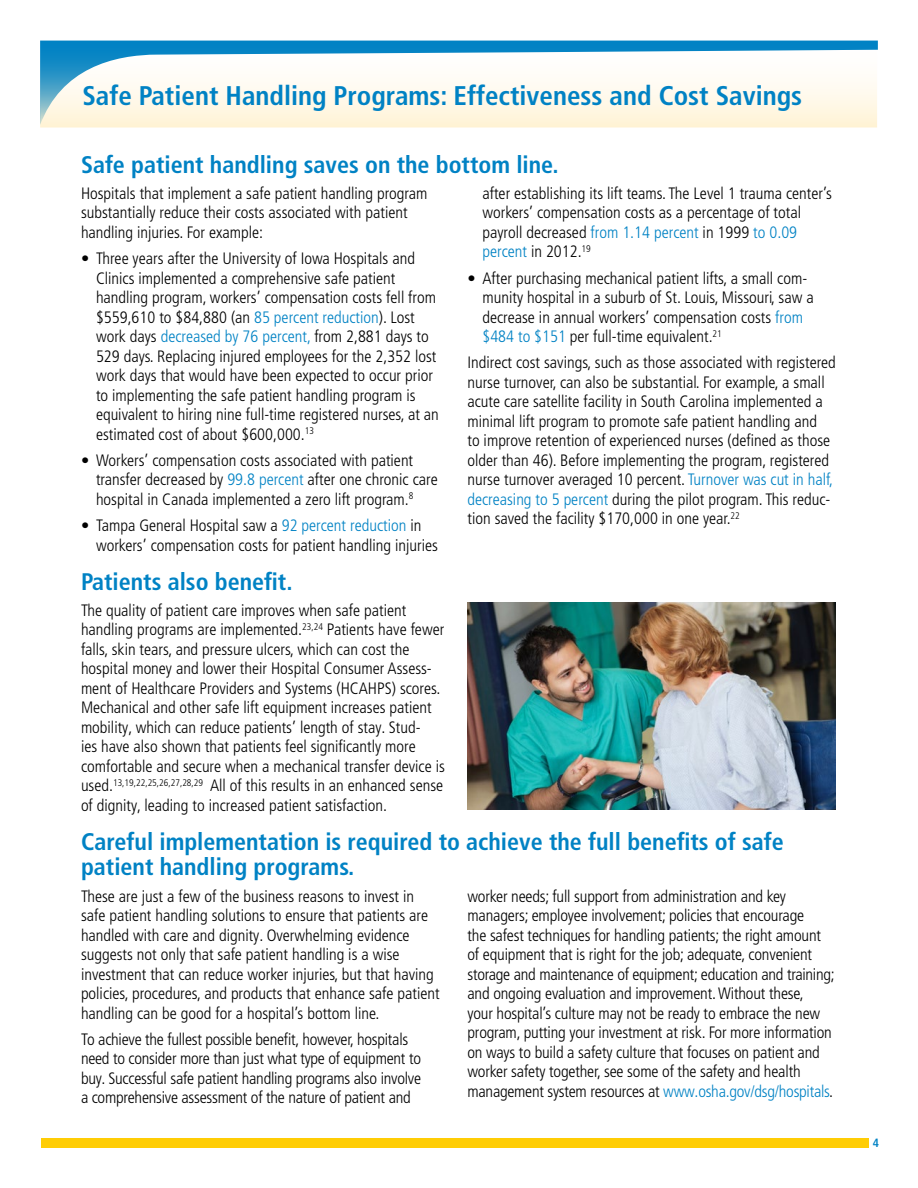
<style>
.page{position:relative;width:918px;height:1188px;background:#fff}
.page>*{position:absolute;margin:0;border:0;box-sizing:border-box;transform-origin:0 0}
.t1{font:700 condensed 27px "Frutiger LT Pro";color:#0082c4}
.Body_Subhead{font:700 condensed 24px/25.5px "Frutiger LT Pro";color:#0082c4}
.Regular_body_text{font:300 condensed 16.5px/19.5px "Frutiger LT Pro";color:#000}
.t2{font:700 condensed 12px "Frutiger LT Pro";color:#0082c4}
.s1{color:#0082c4}
</style>
<div class="page">
<div style="left:41px;top:1138px;width:827px;height:9px;background:#ffcd05"></div>
<svg style="left:40px;top:41px;width:837px;height:87px"></svg>
<img style="left:467px;top:603px;width:369px;height:206px">
<h1 class="t1" style="left:82px;top:79px;width:721px">Safe Patient Handling Programs: Effectiveness and Cost Savings</h1>
<p class="Body_Subhead" style="left:81px;top:151px;width:479px">Safe patient handling saves on the bottom line.</p>
<p class="Regular_body_text" style="left:81px;top:183px;width:348px">Hospitals that implement a safe patient handling program substantially reduce their costs associated with patient handling injuries. For example:</p>
<p class="Regular_body_text" style="left:96px;top:249px;width:344px;text-indent:-15px">• Three years after the University of Iowa Hospitals and Clinics implemented a comprehensive safe patient handling program, workers’ compensation costs fell from $559,610 to $84,880 (an <span class="s1">85 percent reduction</span>). Lost work days <span class="s1">decreased by 76 percent,</span> from 2,881 days to 529 days. Replacing injured employees for the 2,352 lost work days that would have been expected to occur prior to implementing the safe patient handling program is equivalent to hiring nine full-time registered nurses, at an estimated cost of about $600,000.<sup>13</sup></p>
<p class="Regular_body_text" style="left:96px;top:450px;width:343px;text-indent:-15px">• Workers’ compensation costs associated with patient transfer decreased by <span class="s1">99.8 percent</span> after one chronic care hospital in Canada implemented a zero lift program.<sup>8</sup></p>
<p class="Regular_body_text" style="left:96px;top:516px;width:343px;text-indent:-15px">• Tampa General Hospital saw a <span class="s1">92 percent reduction</span> in workers’ compensation costs for patient handling injuries</p>
<p class="Regular_body_text" style="left:482px;top:183px;width:351px">after establishing its lift teams. The Level 1 trauma center’s workers’ compensation costs as a percentage of total payroll decreased <span class="s1">from 1.14 percent</span> in 1999 <span class="s1">to 0.09 percent</span> in 2012.<sup>19</sup></p>
<p class="Regular_body_text" style="left:482px;top:268px;width:333px;text-indent:-15px">• After purchasing mechanical patient lifts, a small com&shy;munity hospital in a suburb of St. Louis, Missouri, saw a decrease in annual workers’ compensation costs <span class="s1">from $484 to $151</span> per full-time equivalent.<sup>21</sup></p>
<p class="Regular_body_text" style="left:467px;top:353px;width:370px">Indirect cost savings, such as those associated with registered nurse turnover, can also be substantial. For example, a small acute care satellite facility in South Carolina implemented a minimal lift program to promote safe patient handling and<br>to improve retention of experienced nurses (defined as those older than 46). Before implementing the program, registered nurse turnover averaged 10 percent. <span class="s1">Turnover was cut in half, decreasing to 5 percent</span> during the pilot program. This reduc&shy;tion saved the facility $170,000 in one year.<sup>22</sup></p>
<p class="Body_Subhead" style="left:81px;top:568px;width:213px">Patients also benefit.</p>
<p class="Regular_body_text" style="left:81px;top:600px;width:365px">The quality of patient care improves when safe patient handling programs are implemented.<sup>23,24</sup> Patients have fewer falls, skin tears, and pressure ulcers, which can cost the hospital money and lower their Hospital Consumer Assess&shy;ment of Healthcare Providers and Systems (HCAHPS) scores.<br>Mechanical and other safe lift equipment increases patient mobility, which can reduce patients’ length of stay. Stud-<br>ies have also shown that patients feel significantly more comfortable and secure when a mechanical transfer device is used.<sup>13,19,22,25,26,27,28,29</sup> All of this results in an enhanced sense of dignity, leading to increased patient satisfaction.</p>
<p class="Body_Subhead" style="left:81px;top:829px;width:704px">Careful implementation is required to achieve the full benefits of safe patient handling programs.</p>
<p class="Regular_body_text" style="left:81px;top:886px;width:360px">These are just a few of the business reasons to invest in safe patient handling solutions to ensure that patients are handled with care and dignity. Overwhelming evidence suggests not only that safe patient handling is a wise investment that can reduce worker injuries, but that having policies, procedures, and products that enhance safe patient handling can be good for a hospital’s bottom line.</p>
<p class="Regular_body_text" style="left:81px;top:1029px;width:342px">To achieve the fullest possible benefit, however, hospitals need to consider more than just what type of equipment to buy. Successful safe patient handling programs also involve a comprehensive assessment of the nature of patient and</p>
<p class="Regular_body_text" style="left:467px;top:886px;width:369px">worker needs; full support from administration and key managers; employee involvement; policies that encourage<br>the safest techniques for handling patients; the right amount of equipment that is right for the job; adequate, convenient storage and maintenance of equipment; education and training; and ongoing evaluation and improvement. Without these,<br>your hospital’s culture may not be ready to embrace the new program, putting your investment at risk. For more information on ways to build a safety culture that focuses on patient and worker safety together, see some of the safety and health management system resources at <span class="s1">www.osha.gov/dsg/hospitals</span>.</p>
<p class="t2" style="left:873px;top:1136px;width:8px">4</p>
</div>
